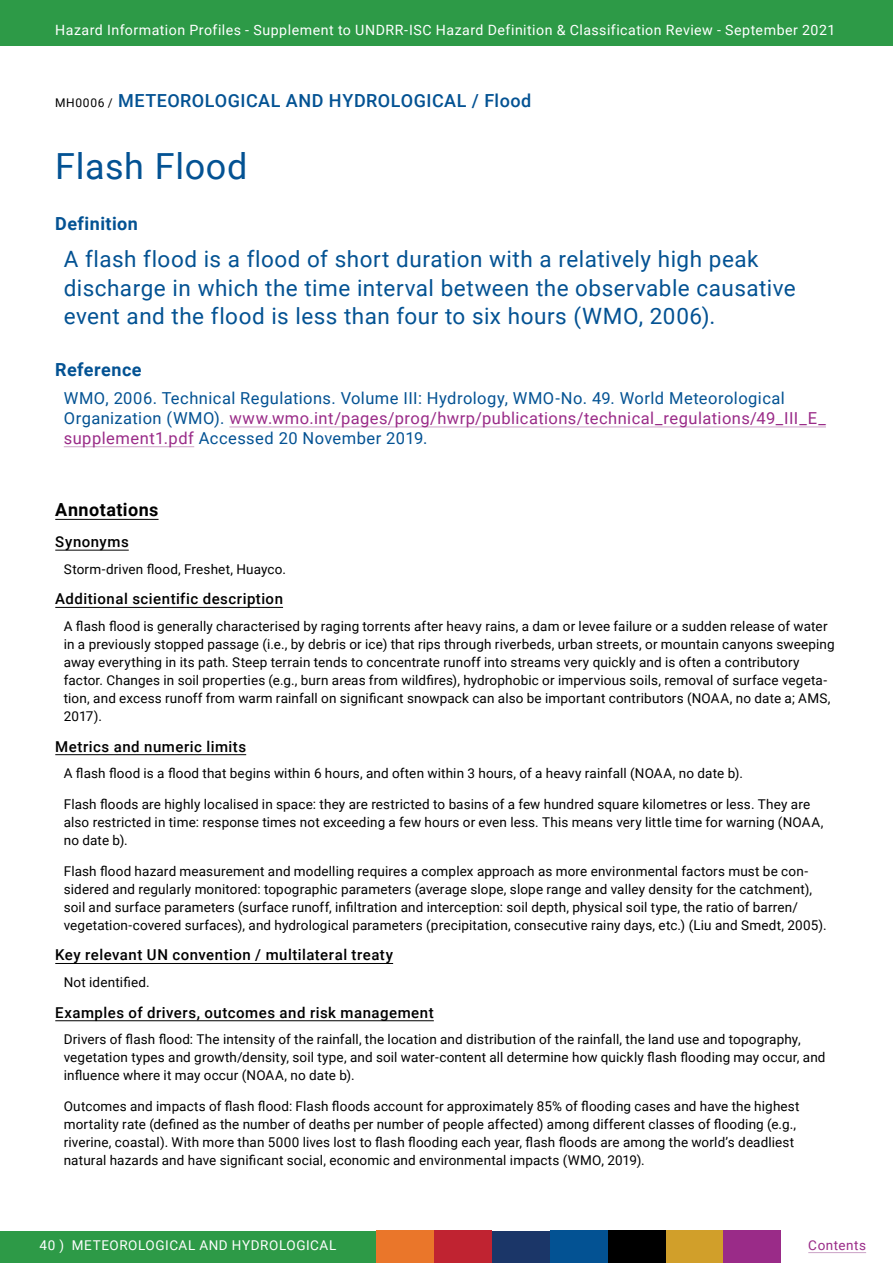
<style>
.page{position:relative;width:893px;height:1263px;background:#fff}
.page>*{position:absolute;margin:0;border:0;box-sizing:border-box;transform-origin:0 0}
.t1{font:36px "Roboto";letter-spacing:.02em;color:#035293}
.t2{font:22.5px/28.5px "Roboto";letter-spacing:.02em;color:#035293}
.t3{font:500 18px "Roboto";letter-spacing:.03em;color:#035293}
.t4{font:700 18px "Roboto";letter-spacing:.025em;color:#035293}
.t5{font:700 18px "Roboto";letter-spacing:.025em;color:#000}
.t6{font:16.5px/19.8px "Roboto";letter-spacing:.025em;color:#035293}
.t7{font:500 15px "Roboto";letter-spacing:.035em;color:#000}
.t8{font:14.1px "Roboto";letter-spacing:.035em;color:#fff}
.t9{font:13.5px/18px "Roboto";letter-spacing:.01em;color:#000}
.t10{font:13.5px "Roboto";letter-spacing:.04em;color:#fff}
.t11{font:13.5px "Roboto";letter-spacing:.04em;color:#9a2b88}
.s1{font-weight:400;font-size:12px;color:#000}
.s2{color:#9a2b88}
</style>
<div class="page">
<div style="left:0;top:1231px;width:376px;height:32px;background:#2d9a47"></div>
<div style="left:376px;top:1231px;width:58px;height:32px;background:#ea762a"></div>
<div style="left:492px;top:1231px;width:58px;height:32px;background:#1b3668"></div>
<div style="left:550px;top:1231px;width:58px;height:32px;background:#035293"></div>
<div style="left:665px;top:1231px;width:58px;height:32px;background:#d19f2a"></div>
<div style="left:434px;top:1231px;width:58px;height:32px;background:#c02331"></div>
<div style="left:608px;top:1231px;width:57px;height:32px;background:#000"></div>
<div style="left:723px;top:1231px;width:58px;height:32px;background:#9a2b88"></div>
<hr style="left:808px;top:1252px;width:58px;height:1px;background:#cba2c6">
<div style="left:0;top:0;width:893px;height:46px;background:#2d9a47"></div>
<hr style="left:229px;top:426px;width:597px;height:1px;background:#cba2c6">
<hr style="left:64px;top:446px;width:130px;height:1px;background:#cba2c6">
<hr style="left:55px;top:519px;width:104px;height:1px;background:#000">
<hr style="left:55px;top:550px;width:74px;height:1px;background:#000">
<hr style="left:55px;top:607px;width:228px;height:1px;background:#000">
<hr style="left:55px;top:754px;width:191px;height:1px;background:#000">
<hr style="left:55px;top:963px;width:338px;height:1px;background:#000">
<hr style="left:55px;top:1020px;width:379px;height:1px;background:#000">
<p class="t8" style="left:55px;top:20px;width:782px">Hazard Information Profiles - Supplement to UNDRR-ISC Hazard Definition &amp; Classification Review - September 2021</p>
<h3 class="t3" style="left:55px;top:88px;width:477px"><span class="s1">MH0006 /</span> METEOROLOGICAL AND HYDROLOGICAL / Flood</h3>
<h1 class="t1" style="left:55px;top:141px;width:194px">Flash Flood</h1>
<h3 class="t4" style="left:55px;top:211px;width:84px">Definition</h3>
<h2 class="t2" style="left:64px;top:244px;width:733px">A flash flood is a flood of short duration with a relatively high peak discharge in which the time interval between the observable causative event and the flood is less than four to six hours (WMO, 2006).</h2>
<h3 class="t4" style="left:55px;top:357px;width:88px">Reference</h3>
<p class="t6" style="left:64px;top:388px;width:764px">WMO, 2006. Technical Regulations. Volume III: Hydrology, WMO-No. 49. World Meteorological<br>Organization (WMO). <span class="s2">www.wmo.int/pages/prog/hwrp/publications/technical_regulations/49_III_E_ supplement1.pdf</span> Accessed 20 November 2019.</p>
<h3 class="t5" style="left:55px;top:497px;width:105px">Annotations</h3>
<p class="t7" style="left:55px;top:531px;width:75px">Synonyms</p>
<p class="t9" style="left:64px;top:559px;width:224px">Storm-driven flood, Freshet, Huayco.</p>
<p class="t7" style="left:55px;top:588px;width:229px">Additional scientific description</p>
<p class="t9" style="left:64px;top:617px;width:772px">A flash flood is generally characterised by raging torrents after heavy rains, a dam or levee failure or a sudden release of water in a previously stopped passage (i.e., by debris or ice) that rips through riverbeds, urban streets, or mountain canyons sweeping away everything in its path. Steep terrain tends to concentrate runoff into streams very quickly and is often a contributory factor. Changes in soil properties (e.g., burn areas from wildfires), hydrophobic or impervious soils, removal of surface vegeta&shy;tion, and excess runoff from warm rainfall on significant snowpack can also be important contributors (NOAA, no date a; AMS, 2017).</p>
<p class="t7" style="left:55px;top:736px;width:192px">Metrics and numeric limits</p>
<p class="t9" style="left:64px;top:764px;width:681px">A flash flood is a flood that begins within 6 hours, and often within 3 hours, of a heavy rainfall (NOAA, no date b).</p>
<p class="t9" style="left:64px;top:795px;width:761px">Flash floods are highly localised in space: they are restricted to basins of a few hundred square kilometres or less. They are also restricted in time: response times not exceeding a few hours or even less. This means very little time for warning (NOAA, no date b).</p>
<p class="t9" style="left:64px;top:861px;width:764px">Flash flood hazard measurement and modelling requires a complex approach as more environmental factors must be con&shy;sidered and regularly monitored: topographic parameters (average slope, slope range and valley density for the catchment), soil and surface parameters (surface runoff, infiltration and interception: soil depth, physical soil type, the ratio of barren/ vegetation-covered surfaces), and hydrological parameters (precipitation, consecutive rainy days, etc.) (Liu and Smedt, 2005).</p>
<p class="t7" style="left:55px;top:945px;width:339px">Key relevant UN convention / multilateral treaty</p>
<p class="t9" style="left:64px;top:973px;width:87px">Not identified.</p>
<p class="t7" style="left:55px;top:1002px;width:380px">Examples of drivers, outcomes and risk management</p>
<p class="t9" style="left:64px;top:1030px;width:763px">Drivers of flash flood: The intensity of the rainfall, the location and distribution of the rainfall, the land use and topography, vegetation types and growth/density, soil type, and soil water-content all determine how quickly flash flooding may occur, and influence where it may occur (NOAA, no date b).</p>
<p class="t9" style="left:64px;top:1097px;width:737px">Outcomes and impacts of flash flood: Flash floods account for approximately 85% of flooding cases and have the highest mortality rate (defined as the number of deaths per number of people affected) among different classes of flooding (e.g., riverine, coastal). With more than 5000 lives lost to flash flooding each year, flash floods are among the world’s deadliest natural hazards and have significant social, economic and environmental impacts (WMO, 2019).</p>
<p class="t10" style="left:40px;top:1235px;width:298px">40 ) METEOROLOGICAL AND HYDROLOGICAL</p>
<p class="t11" style="left:808px;top:1235px;width:59px">Contents</p>
</div>
